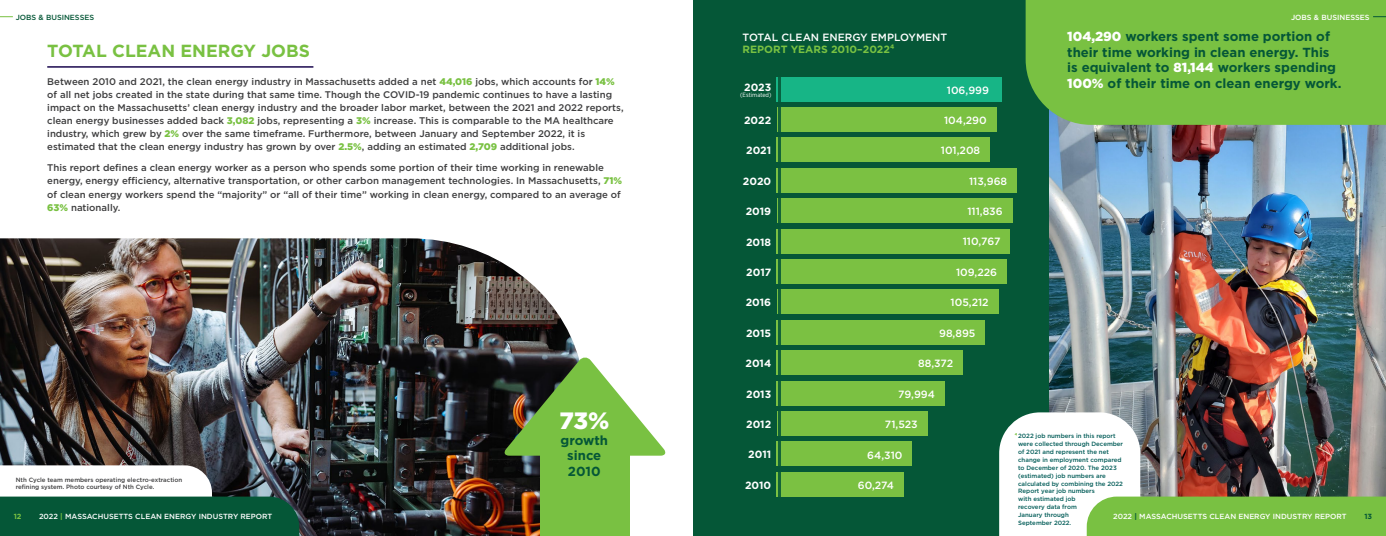
<style>
.page{position:relative;width:1386px;height:536px;background:#fff}
.page>*{position:absolute;margin:0;border:0;box-sizing:border-box;transform-origin:0 0}
.t1{font:900 23.62px "Gotham";color:#fff}
.Section_Header_22_23{font:700 17.5px "Gotham";color:#79c142}
.t2{font:700 13.12px/15.8px "Gotham";color:#055737;text-align:center}
.t3{font:500 10.5px "Gotham";color:#fff}
.t4{font:700 10.5px "Gotham";color:#fff}
.t5{font:700 10.5px "Gotham";color:#79c142}
.Body_11_left-align{font:500 9.62px/13.1px "Gotham";color:#3e3e3f}
.t6{font:500 7.44px "Gotham";color:#fff}
.t7{font:500 7.44px "Gotham";color:#055737}
.Page_Number_Left{font:700 7.44px "Gotham";color:#79c142}
.Page_Number_Right{font:700 7.44px "Gotham";color:#055737}
.Footnote{font:500 6.12px/7.9px "Gotham";color:#025c58}
.t8{font:500 6.12px/7.4px "Gotham";color:#3e3e3f}
.t9{font:6.12px "Gotham Narrow";color:#fff}
.s1{font-weight:900}
.s2{font-weight:900;color:#79c142}
.s3{font-weight:900;color:#fff}
.s4{font-weight:700;color:#79c142}
.s5{font-weight:700;color:#055737}
</style>
<div class="page">
<div style="left:693px;top:0;width:693px;height:536px;background:#055737"></div>
<img style="left:1050px;top:125px;width:336px;height:287px">
<div style="left:1026px;top:0;width:360px;height:125px;background:#79c142"></div>
<img style="left:0;top:238px;width:578px;height:298px">
<div style="left:540px;top:437px;width:90px;height:99px;background:#79c142"></div>
<svg style="left:503px;top:356px;width:163px;height:99px"></svg>
<hr style="left:47px;top:66px;width:266px;height:2px;background:#3a2b67">
<img style="left:999px;top:412px;width:387px;height:124px">
<svg style="left:0;top:16px;width:13px;height:1px"></svg>
<svg style="left:1373px;top:16px;width:13px;height:1px"></svg>
<svg style="left:0;top:465px;width:299px;height:71px"></svg>
<div style="left:777px;top:77px;width:225px;height:24px;background:#17b586"></div>
<div style="left:777px;top:107px;width:220px;height:25px;background:#7bc142"></div>
<div style="left:777px;top:138px;width:213px;height:24px;background:#7bc142"></div>
<div style="left:777px;top:168px;width:240px;height:24px;background:#7bc142"></div>
<div style="left:777px;top:198px;width:235px;height:25px;background:#7bc142"></div>
<div style="left:777px;top:229px;width:233px;height:24px;background:#7bc142"></div>
<div style="left:777px;top:259px;width:230px;height:24px;background:#7bc142"></div>
<div style="left:777px;top:290px;width:221px;height:24px;background:#7bc142"></div>
<div style="left:777px;top:320px;width:208px;height:24px;background:#7bc142"></div>
<div style="left:777px;top:350px;width:186px;height:25px;background:#7bc142"></div>
<div style="left:777px;top:381px;width:168px;height:24px;background:#7bc142"></div>
<div style="left:777px;top:411px;width:150px;height:24px;background:#7bc142"></div>
<div style="left:777px;top:441px;width:135px;height:25px;background:#7bc142"></div>
<div style="left:777px;top:472px;width:127px;height:24px;background:#7bc142"></div>
<p class="t7" style="left:16px;top:12px;width:80px">JOBS &amp; BUSINESSES</p>
<p class="t6" style="left:1291px;top:12px;width:80px">JOBS &amp; BUSINESSES</p>
<p class="t3" style="left:743px;top:30px;width:206px">TOTAL CLEAN ENERGY EMPLOYMENT</p>
<p class="Section_Header_22_23" style="left:47px;top:39px;width:264px">TOTAL CLEAN ENERGY JOBS</p>
<p class="t5" style="left:743px;top:42px;width:153px">REPORT YEARS 2010–2022<span class="s1">4</span></p>
<p class="Body_11_left-align" style="left:47px;top:74px;width:578px">Between 2010 and 2021, the clean energy industry in Massachusetts added a net <span class="s2">44,016</span> jobs, which accounts for <span class="s2">14% </span>of all net jobs created in the state during that same time. Though the COVID-19 pandemic continues to have a lasting impact on the Massachusetts’ clean energy industry and the broader labor market, between the 2021 and 2022 reports, clean energy businesses added back <span class="s2">3,082</span> jobs, representing a <span class="s2">3%</span> increase. This is comparable to the MA healthcare industry, which grew by <span class="s2">2%</span> over the same timeframe. Furthermore, between January and September 2022, it is estimated that the clean energy industry has grown by over <span class="s2">2.5%</span>, adding an estimated <span class="s2">2,709</span> additional jobs.</p>
<p class="Body_11_left-align" style="left:47px;top:161px;width:577px">This report defines a clean energy worker as a person who spends some portion of their time working in renewable energy, energy efficiency, alternative transportation, or other carbon management technologies. In Massachusetts, <span class="s2">71% </span>of clean energy workers spend the “majority” or “all of their time” working in clean energy, compared to an average of <span class="s2">63%</span> nationally.</p>
<p class="t4" style="left:744px;top:80px;width:29px">2023</p>
<p class="t9" style="left:740px;top:91px;width:33px">(Estimated)</p>
<p class="t4" style="left:744px;top:113px;width:29px">2022</p>
<p class="t4" style="left:746px;top:144px;width:27px">2021</p>
<p class="t4" style="left:743px;top:174px;width:30px">2020</p>
<p class="t4" style="left:746px;top:204px;width:27px">2019</p>
<p class="t3" style="left:947px;top:83px;width:44px">106,999</p>
<p class="t3" style="left:944px;top:113px;width:44px">104,290</p>
<p class="t3" style="left:941px;top:144px;width:41px">101,208</p>
<p class="t3" style="left:969px;top:174px;width:40px">113,968</p>
<p class="t3" style="left:967px;top:204px;width:37px">111,836</p>
<p class="t4" style="left:746px;top:235px;width:27px">2018</p>
<p class="t3" style="left:963px;top:235px;width:39px">110,767</p>
<p class="t4" style="left:746px;top:265px;width:27px">2017</p>
<p class="t3" style="left:956px;top:265px;width:43px">109,226</p>
<p class="t4" style="left:746px;top:295px;width:27px">2016</p>
<p class="t3" style="left:951px;top:295px;width:40px">105,212</p>
<p class="t4" style="left:746px;top:326px;width:27px">2015</p>
<p class="t3" style="left:939px;top:326px;width:38px">98,895</p>
<p class="t4" style="left:745px;top:356px;width:27px">2014</p>
<p class="t3" style="left:918px;top:356px;width:36px">88,372</p>
<p class="t4" style="left:746px;top:387px;width:27px">2013</p>
<p class="t3" style="left:898px;top:387px;width:38px">79,994</p>
<p class="t2" style="left:1067px;top:28px;width:276px;text-align:left"><span class="s3">104,290</span> workers spent some portion of their time working in clean energy. This is equivalent to <span class="s3">81,144</span> workers spending <span class="s3">100%</span> of their time on clean energy work.</p>
<p class="t1" style="left:559px;top:404px;width:51px">73%</p>
<p class="t2" style="left:561px;top:432px;width:49px">growth since<br>2010</p>
<p class="t4" style="left:746px;top:417px;width:27px">2012</p>
<p class="t3" style="left:885px;top:417px;width:34px">71,523</p>
<p class="Footnote" style="left:1018px;top:432px;width:107px;text-indent:-3px"><span class="s2">4</span>2022 job numbers in this report were collected through December of 2021 and represent the net change in employment compared to December of 2020. The 2023 (estimated) job numbers are calculated by combining the 2022<br>Report year job numbers<br>with estimated job<br>recovery data from<br>January through<br>September 2022.</p>
<p class="t4" style="left:748px;top:447px;width:25px">2011</p>
<p class="t3" style="left:867px;top:448px;width:37px">64,310</p>
<p class="t8" style="left:16px;top:475px;width:168px">Nth Cycle team members operating electro-extraction refining system. Photo courtesy of Nth Cycle.</p>
<p class="t4" style="left:745px;top:478px;width:28px">2010</p>
<p class="t3" style="left:858px;top:478px;width:38px">60,274</p>
<p class="Page_Number_Left" style="left:14px;top:511px;width:9px">12</p>
<p class="t6" style="left:39px;top:511px;width:235px">2022 <span class="s4">|</span> MASSACHUSETTS CLEAN ENERGY INDUSTRY REPORT</p>
<p class="t6" style="left:1113px;top:511px;width:235px">2022 <span class="s5">|</span> MASSACHUSETTS CLEAN ENERGY INDUSTRY REPORT</p>
<p class="Page_Number_Right" style="left:1364px;top:511px;width:9px">13</p>
</div>
